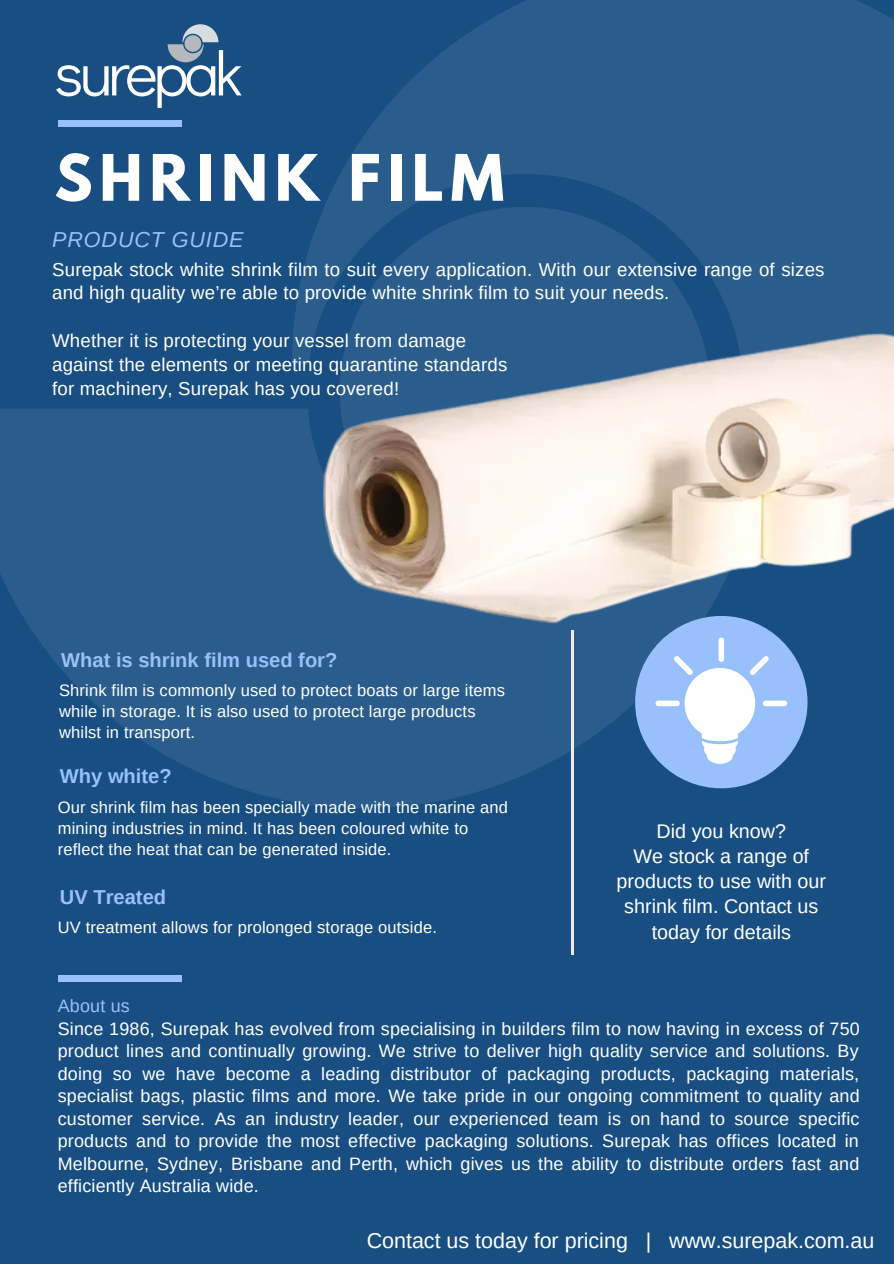
<style>
.page{position:relative;width:894px;height:1264px;background:#fff}
.page>*{position:absolute;margin:0;border:0;box-sizing:border-box;transform-origin:0 0}
.t1{font:62.4px "Didact Gothic";letter-spacing:-.07em;color:#fff}
.t2{font:700 56.7px "League Spartan";letter-spacing:.12em;color:#fff}
.t3{font:italic 21.6px "Arimo";letter-spacing:.04em;color:#98c0fd}
.t4{font:21.45px "Arimo";color:#fff}
.t5{font:700 20.1px "Arimo";color:#98c0fd}
.t6{font:19.8px/25px "Arimo";color:#fff;text-align:center}
.t7{font:18.6px/23.9px "Arimo";letter-spacing:.01em;color:#fff}
.t8{font:18px/22.5px "Arimo";letter-spacing:.01em;color:#fff;text-align:justify}
.t9{font:18px "Arimo";letter-spacing:.01em;color:#98c0fd}
.t10{font:16.5px/21px "Arimo";letter-spacing:.01em;color:#fff}
</style>
<div class="page">
<div style="left:0;top:0;width:893px;height:1263px;background:#184e82"></div>
<svg style="left:0;top:409px;width:763px;height:399px;fill:#2b5d8c"></svg>
<svg style="left:292px;top:0;width:601px;height:364px;fill:#2b5d8c"></svg>
<svg style="left:307px;top:174px;width:436px;height:434px;fill:#2b5d8c"></svg>
<svg style="left:340px;top:207px;width:369px;height:91px;fill:#2b5d8c"></svg>
<div style="left:58px;top:121px;width:123px;height:6px;background:#98c0fd"></div>
<hr style="left:571px;top:630px;width:3px;height:324px;background:#ebebeb">
<svg style="left:167px;top:24px;width:51px;height:38px"></svg>
<div style="left:635px;top:616px;width:172px;height:172px;background:#98c0fd;border-radius:50%"></div>
<div style="left:718px;top:637px;width:6px;height:25px;background:#fff;border-radius:3px"></div>
<div style="left:762px;top:700px;width:25px;height:6px;background:#fff;border-radius:3px"></div>
<div style="left:655px;top:700px;width:24px;height:6px;background:#fff;border-radius:3px"></div>
<svg style="left:673px;top:656px;width:95px;height:107px"></svg>
<div style="left:58px;top:975px;width:123px;height:6px;background:#98c0fd"></div>
<img style="left:311px;top:298px;width:582px;height:341px">
<p class="t1" style="left:54px;top:30px;width:189px">surepak</p>
<p class="t2" style="left:54px;top:150px;width:451px">SHRINK FILM</p>
<p class="t3" style="left:52px;top:227px;width:193px">PRODUCT GUIDE</p>
<p class="t7" style="left:52px;top:257px;width:773px">Surepak stock white shrink film to suit every application. With our extensive range of sizes and high quality we’re able to provide white shrink film to suit your needs.</p>
<p class="t7" style="left:52px;top:328px;width:415px">Whether it is protecting your vessel from damage</p>
<p class="t7" style="left:52px;top:352px;width:456px">against the elements or meeting quarantine standards</p>
<p class="t7" style="left:52px;top:376px;width:348px">for machinery, Surepak has you covered!</p>
<p class="t5" style="left:61px;top:648px;width:277px">What is shrink film used for?</p>
<p class="t10" style="left:59px;top:680px;width:447px">Shrink film is commonly used to protect boats or large items while in storage. It is also used to protect large products whilst in transport.</p>
<p class="t5" style="left:60px;top:764px;width:113px">Why white?</p>
<p class="t10" style="left:58px;top:796px;width:451px">Our shrink film has been specially made with the marine and mining industries in mind. It has been coloured white to reflect the heat that can be generated inside.</p>
<p class="t5" style="left:60px;top:885px;width:108px">UV Treated</p>
<p class="t10" style="left:58px;top:917px;width:380px">UV treatment allows for prolonged storage outside.</p>
<p class="t6" style="left:656px;top:818px;width:131px">Did you know?</p>
<p class="t6" style="left:616px;top:843px;width:211px">We stock a range of products to use with our shrink film. Contact us today for details</p>
<p class="t9" style="left:58px;top:995px;width:73px">About us</p>
<p class="t8" style="left:58px;top:1017px;width:803px">Since 1986, Surepak has evolved from specialising in builders film to now having in excess of 750 product lines and continually growing. We strive to deliver high quality service and solutions. By doing so we have become a leading distributor of packaging products, packaging materials, specialist bags, plastic films and more. We take pride in our ongoing commitment to quality and customer service. As an industry leader, our experienced team is on hand to source specific products and to provide the most effective packaging solutions. Surepak has offices located in Melbourne, Sydney, Brisbane and Perth, which gives us the ability to distribute orders fast and efficiently Australia wide.</p>
<p class="t4" style="left:366px;top:1228px;width:509px">Contact us today for pricing | www.surepak.com.au</p>
</div>
